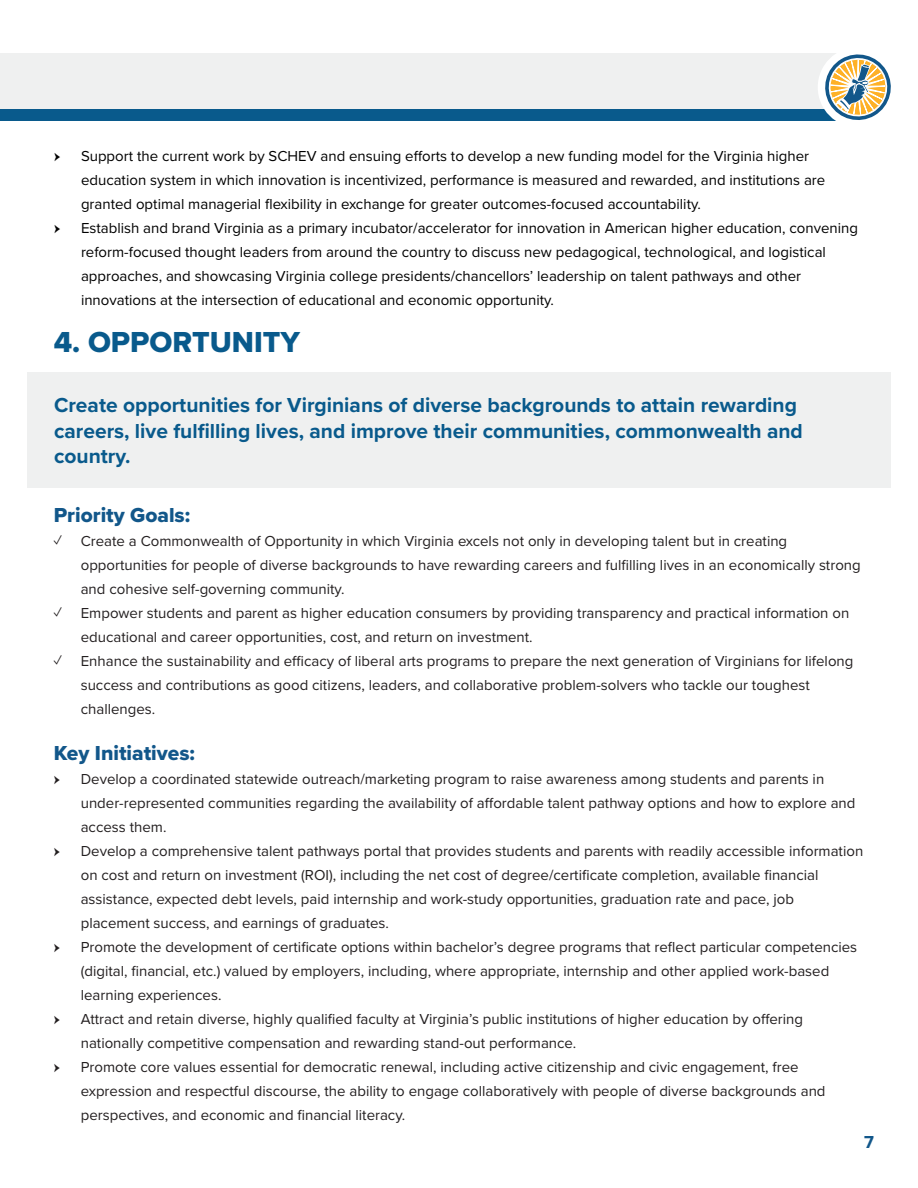
<style>
.page{position:relative;width:918px;height:1188px;background:#fff}
.page>*{position:absolute;margin:0;border:0;box-sizing:border-box;transform-origin:0 0}
.t1{font:30px "Proxima Nova Extrabld";color:#095a8c}
.t2{font:700 21px/25.2px "Proxima Nova";color:#095a8c}
.t3{font:21px "Proxima Nova Extrabld";color:#12578a}
.t4{font:700 18px "Proxima Nova";color:#12578a}
.t5{font:15px/24px "Proxima Nova";color:#231f20}
.t6{font:15px/24px "Proxima Nova";color:#000}
.t7{font:15px "Minion Pro";color:#231f20}
.t8{font:15px "Minion Pro";color:#000}
</style>
<div class="page">
<div style="left:0;top:53px;width:858px;height:56px;background:#eff0f0"></div>
<div style="left:0;top:109px;width:858px;height:11px;background:#095a8c"></div>
<svg style="left:813px;top:53px;width:78px;height:68px"></svg>
<div style="left:27px;top:372px;width:864px;height:116px;background:#eff0f0"></div>
<p class="t8" style="left:54px;top:146px;width:8px">ӹ</p>
<p class="t6" style="left:81px;top:143px;width:746px">Support the current work by SCHEV and ensuing efforts to develop a new funding model for the Virginia higher education system in which innovation is incentivized, performance is measured and rewarded, and institutions are granted optimal managerial flexibility in exchange for greater outcomes-focused accountability.</p>
<p class="t8" style="left:54px;top:218px;width:8px">ӹ</p>
<p class="t6" style="left:81px;top:215px;width:779px">Establish and brand Virginia as a primary incubator/accelerator for innovation in American higher education, convening reform-focused thought leaders from around the country to discuss new pedagogical, technological, and logistical approaches, and showcasing Virginia college presidents/chancellors’ leadership on talent pathways and other innovations at the intersection of educational and economic opportunity.</p>
<p class="t1" style="left:54px;top:319px;width:248px">4. OPPORTUNITY</p>
<p class="t2" style="left:54px;top:392px;width:750px">Create opportunities for Virginians of diverse backgrounds to attain rewarding careers, live fulfilling lives, and improve their communities, commonwealth and country.</p>
<p class="t3" style="left:54px;top:499px;width:138px">Priority Goals:</p>
<p class="t5" style="left:81px;top:528px;width:782px;text-indent:-27px">✓ Create a Commonwealth of Opportunity in which Virginia excels not only in developing talent but in creating opportunities for people of diverse backgrounds to have rewarding careers and fulfilling lives in an economically strong and cohesive self-governing community.</p>
<p class="t5" style="left:81px;top:600px;width:770px;text-indent:-27px">✓ Empower students and parent as higher education consumers by providing transparency and practical information on educational and career opportunities, cost, and return on investment.</p>
<p class="t5" style="left:81px;top:648px;width:774px;text-indent:-27px">✓ Enhance the sustainability and efficacy of liberal arts programs to prepare the next generation of Virginians for lifelong success and contributions as good citizens, leaders, and collaborative problem-solvers who tackle our toughest challenges.</p>
<p class="t3" style="left:54px;top:738px;width:143px">Key Initiatives:</p>
<p class="t7" style="left:54px;top:770px;width:8px">ӹ</p>
<p class="t5" style="left:81px;top:767px;width:776px">Develop a coordinated statewide outreach/marketing program to raise awareness among students and parents in under-represented communities regarding the availability of affordable talent pathway options and how to explore and access them.</p>
<p class="t7" style="left:54px;top:842px;width:8px">ӹ</p>
<p class="t5" style="left:81px;top:839px;width:784px">Develop a comprehensive talent pathways portal that provides students and parents with readily accessible information on cost and return on investment (ROI), including the net cost of degree/certificate completion, available financial assistance, expected debt levels, paid internship and work-study opportunities, graduation rate and pace, job placement success, and earnings of graduates.</p>
<p class="t7" style="left:54px;top:938px;width:8px">ӹ</p>
<p class="t5" style="left:81px;top:935px;width:778px">Promote the development of certificate options within bachelor’s degree programs that reflect particular competencies (digital, financial, etc.) valued by employers, including, where appropriate, internship and other applied work-based learning experiences.</p>
<p class="t7" style="left:54px;top:1010px;width:8px">ӹ</p>
<p class="t5" style="left:81px;top:1007px;width:724px">Attract and retain diverse, highly qualified faculty at Virginia’s public institutions of higher education by offering nationally competitive compensation and rewarding stand-out performance.</p>
<p class="t7" style="left:54px;top:1058px;width:8px">ӹ</p>
<p class="t5" style="left:81px;top:1055px;width:746px">Promote core values essential for democratic renewal, including active citizenship and civic engagement, free expression and respectful discourse, the ability to engage collaboratively with people of diverse backgrounds and perspectives, and economic and financial literacy.</p>
<p class="t4" style="left:864px;top:1129px;width:11px">7</p>
</div>
